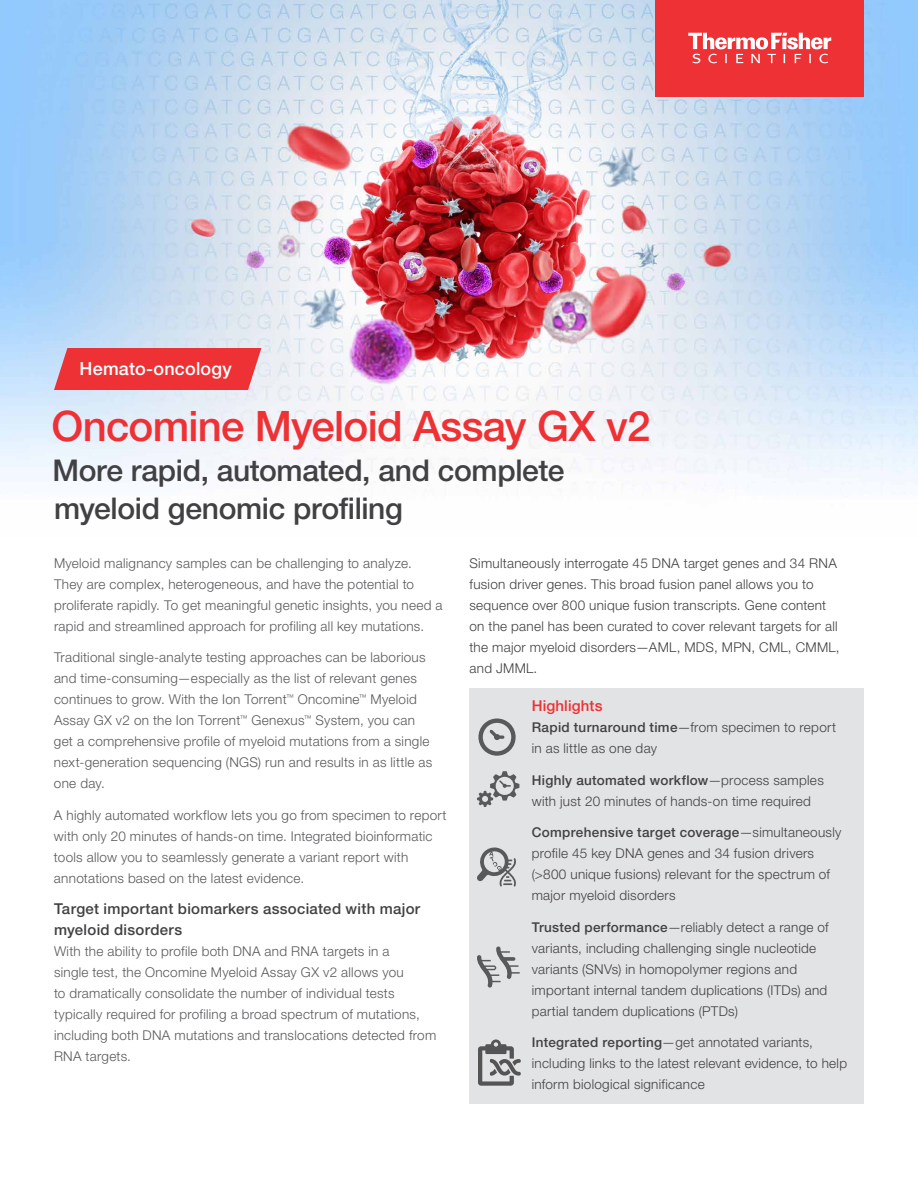
<style>
.page{position:relative;width:918px;height:1188px;background:#fff}
.page>*{position:absolute;margin:0;border:0;box-sizing:border-box;transform-origin:0 0}
.t1{font:500 42px "Helvetica Neue LTW1 G";letter-spacing:-.02em;color:#ee3134}
.t2{font:500 30px/37.5px "Helvetica Neue LTW1 G";letter-spacing:-.01em;color:#414042}
.t3{font:500 18px "Helvetica Neue LTW1 G";letter-spacing:.01em;color:#fff}
.t4{font:500 15px/21px "Helvetica Neue LTW1 G";letter-spacing:.02em;color:#414042}
.t5{font:500 15px "Helvetica Neue LTW1 G";letter-spacing:.01em;color:#ee3134}
.t6{font:300 13.5px/21px "Helvetica Neue LTW1 G";letter-spacing:.02em;color:#58595b}
.t7{font:300 13.5px/21px "Helvetica Neue LTW1 G";letter-spacing:.02em;color:#414042}
.s1{font-weight:500}
</style>
<div class="page">
<img style="left:0;top:0;width:918px;height:495px">
<div style="left:470px;top:688px;width:394px;height:416px;background:#e2e3e4"></div>
<svg style="left:478px;top:718px;width:38px;height:38px"></svg>
<svg style="left:477px;top:771px;width:42px;height:36px"></svg>
<svg style="left:477px;top:946px;width:43px;height:42px"></svg>
<svg style="left:477px;top:847px;width:39px;height:40px"></svg>
<svg style="left:478px;top:1039px;width:43px;height:47px"></svg>
<div style="left:54px;top:348px;width:207px;height:42px;background:#ee3134"></div>
<div style="left:656px;top:0;width:208px;height:96px;background:#ee3134"></div>
<svg style="left:688px;top:33px;width:143px;height:30px"></svg>
<h3 class="t3" style="left:80px;top:358px;width:154px">Hemato-oncology</h3>
<h1 class="t1" style="left:51px;top:401px;width:601px">Oncomine Myeloid Assay GX v2</h1>
<h2 class="t2" style="left:52px;top:452px;width:513px">More rapid, automated, and complete myeloid genomic profiling</h2>
<p class="t6" style="left:54px;top:552px;width:390px">Myeloid malignancy samples can be challenging to analyze.<br>They are complex, heterogeneous, and have the potential to proliferate rapidly. To get meaningful genetic insights, you need a rapid and streamlined approach for profiling all key mutations.</p>
<p class="t6" style="left:54px;top:647px;width:380px">Traditional single-analyte testing approaches can be laborious and time-consuming—especially as the list of relevant genes continues to grow. With the Ion Torrent<sup>™</sup> Oncomine<sup>™</sup> Myeloid Assay GX v2 on the Ion Torrent<sup>™</sup> Genexus<sup>™</sup> System, you can get a comprehensive profile of myeloid mutations from a single next-generation sequencing (NGS) run and results in as little as one day.</p>
<p class="t6" style="left:54px;top:804px;width:394px">A highly automated workflow lets you go from specimen to report with only 20 minutes of hands-on time. Integrated bioinformatic tools allow you to seamlessly generate a variant report with annotations based on the latest evidence.</p>
<p class="t4" style="left:54px;top:898px;width:368px">Target important biomarkers associated with major myeloid disorders</p>
<p class="t6" style="left:54px;top:941px;width:384px">With the ability to profile both DNA and RNA targets in a<br>single test, the Oncomine Myeloid Assay GX v2 allows you<br>to dramatically consolidate the number of individual tests typically required for profiling a broad spectrum of mutations, including both DNA mutations and translocations detected from RNA targets.</p>
<p class="t7" style="left:470px;top:552px;width:372px">Simultaneously interrogate 45 DNA target genes and 34 RNA fusion driver genes. This broad fusion panel allows you to sequence over 800 unique fusion transcripts. Gene content on the panel has been curated to cover relevant targets for all the major myeloid disorders—AML, MDS, MPN, CML, CMML, and JMML.</p>
<p class="t5" style="left:532px;top:697px;width:72px">Highlights</p>
<p class="t7" style="left:532px;top:717px;width:306px"><span class="s1">Rapid turnaround time</span>—from specimen to report in as little as one day</p>
<p class="t7" style="left:532px;top:769px;width:294px"><span class="s1">Highly automated workflow</span>—process samples with just 20 minutes of hands-on time required</p>
<p class="t7" style="left:532px;top:822px;width:311px"><span class="s1">Comprehensive target coverage</span>—simultaneously profile 45 key DNA genes and 34 fusion drivers (&gt;800 unique fusions) relevant for the spectrum of major myeloid disorders</p>
<p class="t7" style="left:532px;top:916px;width:298px"><span class="s1">Trusted performance</span>—reliably detect a range of variants, including challenging single nucleotide variants (SNVs) in homopolymer regions and important internal tandem duplications (ITDs) and partial tandem duplications (PTDs)</p>
<p class="t7" style="left:532px;top:1032px;width:317px"><span class="s1">Integrated reporting</span>—get annotated variants, including links to the latest relevant evidence, to help inform biological significance</p>
</div>
